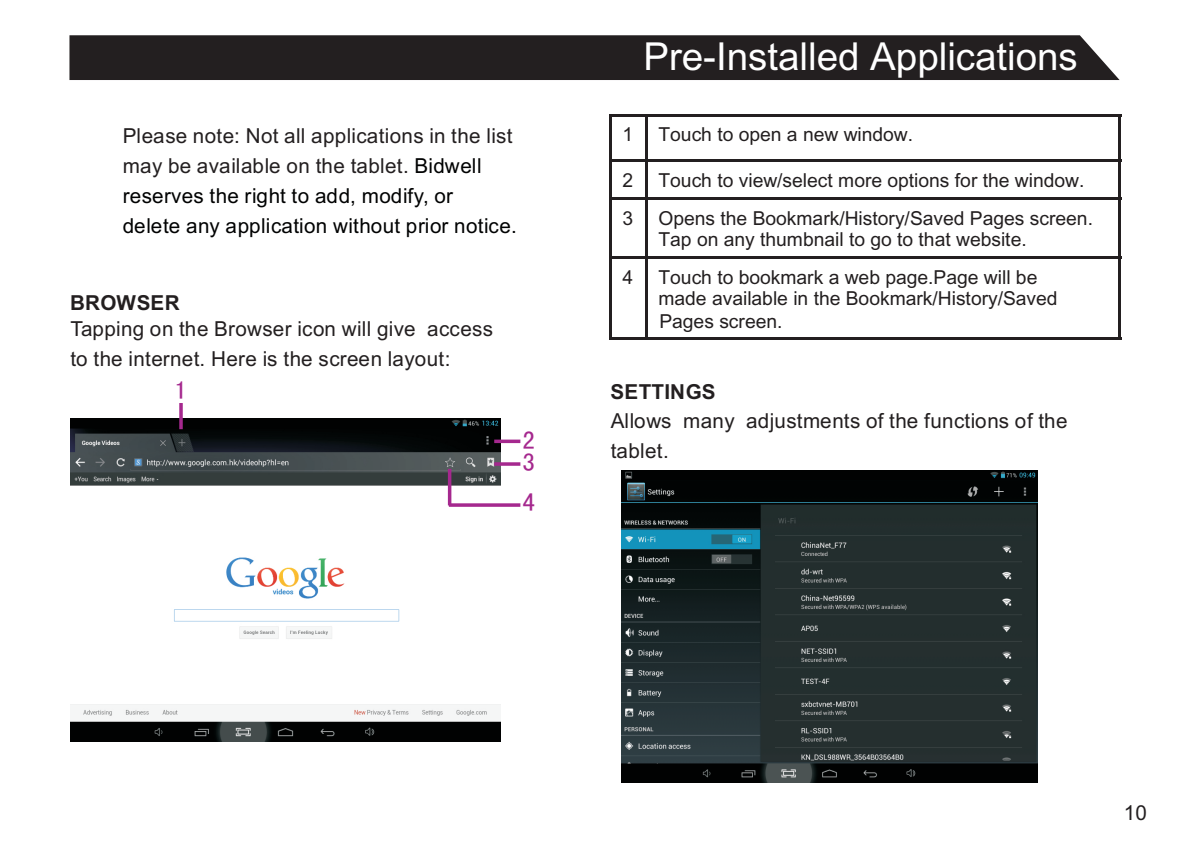
<style>
.page{position:relative;width:1191px;height:844px;background:#fff}
.page>*{position:absolute;margin:0;border:0;box-sizing:border-box;transform-origin:0 0}
.t1{font:38.5px "Arial Unicode MS";color:#fff}
.t2{font:25.55px/22.8px "Sim Hei";color:#a5288e}
.t3{font:20.65px/30.1px "Arial";letter-spacing:.015em;color:#010202}
.t4{font:20.65px/30.1px "Arial";color:#231f20}
.t5{font:700 20.65px "Arial";color:#231f20}
.t6{font:19.25px/21.3px "Arial Unicode MS";color:#231f20}
.s1{color:#231f20}
</style>
<div class="page">
<div style="left:69px;top:35px;width:1050px;height:45px;background:#231f20"></div>
<hr style="left:609px;top:114px;width:37px;height:3px;background:#231f20">
<hr style="left:609px;top:117px;width:3px;height:42px;background:#231f20">
<hr style="left:646px;top:114px;width:475px;height:3px;background:#231f20">
<hr style="left:645px;top:117px;width:3px;height:42px;background:#231f20">
<hr style="left:1118px;top:117px;width:3px;height:42px;background:#231f20">
<hr style="left:609px;top:159px;width:37px;height:3px;background:#231f20">
<hr style="left:609px;top:162px;width:3px;height:35px;background:#231f20">
<hr style="left:646px;top:159px;width:475px;height:3px;background:#231f20">
<hr style="left:645px;top:162px;width:3px;height:35px;background:#231f20">
<hr style="left:1118px;top:162px;width:3px;height:35px;background:#231f20">
<hr style="left:609px;top:197px;width:37px;height:3px;background:#231f20">
<hr style="left:609px;top:200px;width:3px;height:56px;background:#231f20">
<hr style="left:646px;top:197px;width:475px;height:3px;background:#231f20">
<hr style="left:645px;top:200px;width:3px;height:56px;background:#231f20">
<hr style="left:1118px;top:200px;width:3px;height:56px;background:#231f20">
<hr style="left:609px;top:256px;width:37px;height:3px;background:#231f20">
<hr style="left:609px;top:259px;width:3px;height:78px;background:#231f20">
<hr style="left:646px;top:256px;width:475px;height:3px;background:#231f20">
<hr style="left:645px;top:259px;width:3px;height:78px;background:#231f20">
<hr style="left:1118px;top:259px;width:3px;height:78px;background:#231f20">
<hr style="left:609px;top:337px;width:37px;height:3px;background:#231f20">
<hr style="left:646px;top:337px;width:475px;height:3px;background:#231f20">
<img style="left:622px;top:470px;width:416px;height:312px">
<img style="left:70px;top:418px;width:430px;height:323px">
<svg style="left:179px;top:403px;width:4px;height:26px"></svg>
<svg style="left:494px;top:439px;width:26px;height:4px"></svg>
<hr style="left:494px;top:462px;width:26px;height:3px;background:#a5288e">
<hr style="left:448px;top:468px;width:3px;height:37px;background:#a5288e">
<hr style="left:449px;top:503px;width:71px;height:3px;background:#a5288e">
<p class="t3" style="left:123px;top:123px;width:395px"><span class="s1">Please note: Not all applications in the list may be available on the tablet.</span> Bidwell reserves the right to add, modify, or<br>delete any application without prior notice.</p>
<p class="t5" style="left:70px;top:295px;width:111px">BROWSER</p>
<p class="t4" style="left:70px;top:316px;width:424px">Tapping on the Browser icon will give access to the internet. Here is the screen layout:</p>
<h2 class="t2" style="left:174px;top:378px;width:14px">1</h2>
<h2 class="t2" style="left:522px;top:428px;width:14px">2<br>3</h2>
<h2 class="t2" style="left:522px;top:490px;width:14px">4</h2>
<h1 class="t1" style="left:643px;top:42px;width:436px">Pre-Installed Applications</h1>
<p class="t6" style="left:622px;top:125px;width:12px">1</p>
<p class="t6" style="left:658px;top:125px;width:256px">Touch to open a new window.</p>
<p class="t6" style="left:622px;top:171px;width:12px">2</p>
<p class="t6" style="left:658px;top:171px;width:427px">Touch to view/select more options for the window.</p>
<p class="t6" style="left:622px;top:209px;width:12px">3</p>
<p class="t6" style="left:658px;top:209px;width:436px">Opens the Bookmark/History/Saved Pages screen.<br>Tap on any thumbnail to go to that website.</p>
<p class="t6" style="left:622px;top:268px;width:12px">4</p>
<p class="t6" style="left:658px;top:268px;width:401px">Touch to bookmark a web page.Page will be made available in the Bookmark/History/Saved</p>
<p class="t6" style="left:659px;top:312px;width:125px">Pages screen.</p>
<p class="t5" style="left:610px;top:383px;width:106px">SETTINGS</p>
<p class="t4" style="left:611px;top:407px;width:458px">Allows many adjustments of the functions of the tablet.</p>
<p class="t4" style="left:1123px;top:799px;width:24px">10</p>
</div>
